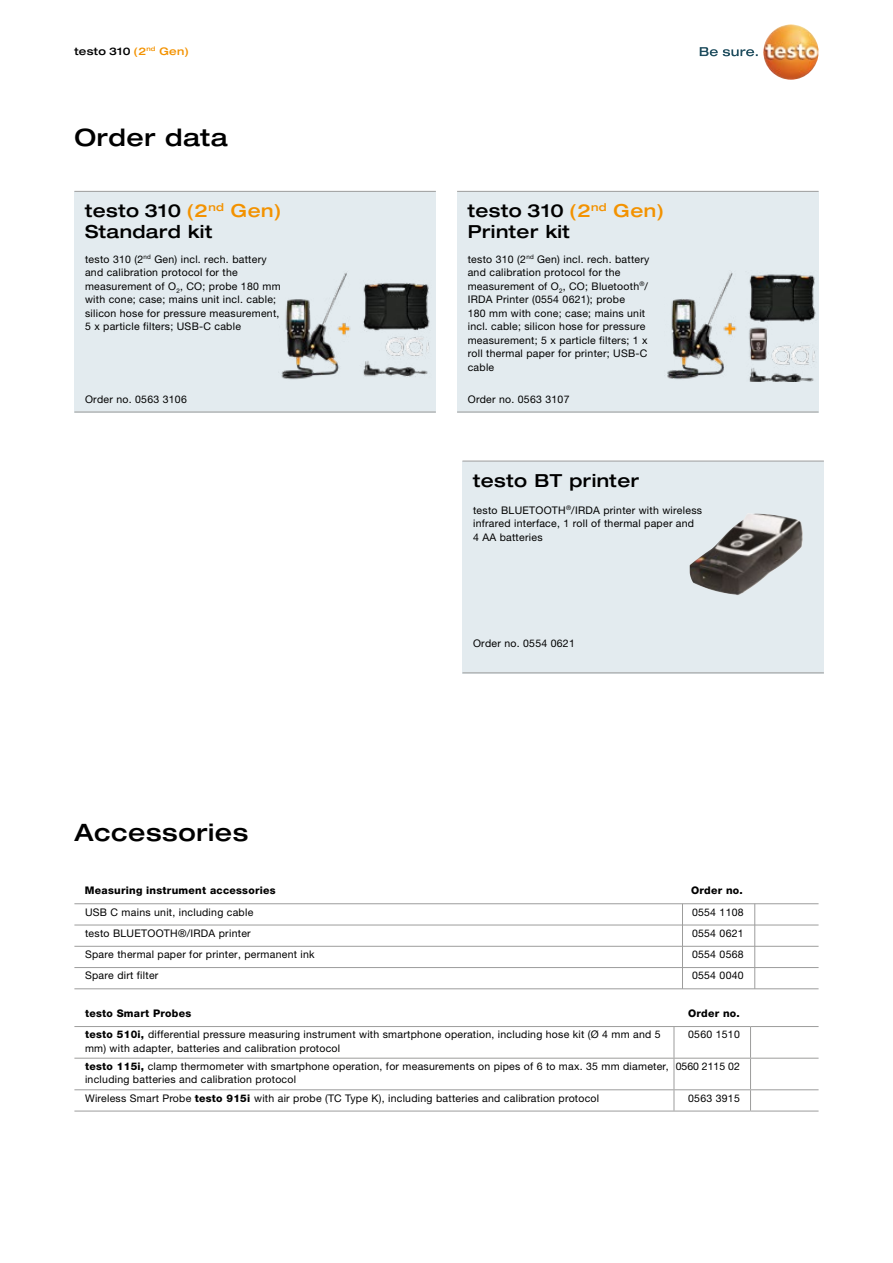
<style>
.page{position:relative;width:893px;height:1263px;background:#fff}
.page>*{position:absolute;margin:0;border:0;box-sizing:border-box;transform-origin:0 0}
.t1{font:500 expanded 24px "Helvetica Neue LTW1 G";letter-spacing:.025em;color:#000}
.t2{font:500 expanded 18px/21px "Helvetica Neue LTW1 G";letter-spacing:.025em;color:#000}
.t3{font:10.5px/13.5px "Helvetica Neue LTW1 G";letter-spacing:.025em;color:#000}
.t4{font:800 10.5px "Helvetica Neue LTW1 G";letter-spacing:.025em;color:#000}
.t5{font:500 expanded 10.5px "Helvetica Neue LTW1 G";letter-spacing:.025em;color:#000}
.t6{font:10.5px "Helvetica Neue LTW1 G";color:#000}
.s1{color:#f39200}
.s2{font-weight:800}
</style>
<div class="page">
<svg style="left:700px;top:47px;width:58px;height:9px"></svg>
<img style="left:763px;top:24px;width:56px;height:56px;border-radius:28px">
<div style="left:74px;top:191px;width:362px;height:221px;background:#e3ebef"></div>
<div style="left:462px;top:461px;width:362px;height:213px;background:#e3ebef"></div>
<hr style="left:74px;top:191px;width:362px;height:1px;background:#9d9d9c">
<hr style="left:462px;top:461px;width:362px;height:1px;background:#9d9d9c">
<hr style="left:74px;top:412px;width:362px;height:1px;background:#9d9d9c">
<hr style="left:462px;top:672px;width:362px;height:1px;background:#9d9d9c">
<img style="left:281px;top:272px;width:149px;height:108px">
<img style="left:690px;top:513px;width:113px;height:82px">
<div style="left:457px;top:191px;width:362px;height:221px;background:#e3ebef"></div>
<hr style="left:457px;top:191px;width:362px;height:1px;background:#9d9d9c">
<img style="left:667px;top:272px;width:149px;height:110px">
<hr style="left:457px;top:412px;width:362px;height:1px;background:#9d9d9c">
<hr style="left:74px;top:903px;width:745px;height:1px;background:#9d9d9c">
<hr style="left:74px;top:925px;width:745px;height:1px;background:#9d9d9c">
<hr style="left:74px;top:946px;width:745px;height:1px;background:#9d9d9c">
<hr style="left:74px;top:967px;width:745px;height:1px;background:#9d9d9c">
<svg style="left:682px;top:904px;width:1px;height:84px"></svg>
<svg style="left:754px;top:904px;width:1px;height:84px"></svg>
<hr style="left:74px;top:988px;width:745px;height:1px;background:#9d9d9c">
<hr style="left:74px;top:1026px;width:600px;height:1px;background:#9d9d9c">
<hr style="left:674px;top:1026px;width:76px;height:1px;background:#9d9d9c">
<hr style="left:674px;top:1027px;width:1px;height:31px;background:#9d9d9c">
<hr style="left:750px;top:1026px;width:69px;height:1px;background:#9d9d9c">
<hr style="left:750px;top:1027px;width:1px;height:31px;background:#9d9d9c">
<hr style="left:74px;top:1058px;width:600px;height:1px;background:#9d9d9c">
<hr style="left:674px;top:1058px;width:76px;height:1px;background:#9d9d9c">
<hr style="left:674px;top:1058px;width:1px;height:31px;background:#9d9d9c">
<hr style="left:750px;top:1058px;width:69px;height:1px;background:#9d9d9c">
<hr style="left:750px;top:1058px;width:1px;height:31px;background:#9d9d9c">
<hr style="left:74px;top:1089px;width:600px;height:1px;background:#9d9d9c">
<hr style="left:674px;top:1089px;width:76px;height:1px;background:#9d9d9c">
<svg style="left:674px;top:1090px;width:1px;height:21px"></svg>
<hr style="left:750px;top:1089px;width:69px;height:1px;background:#9d9d9c">
<svg style="left:750px;top:1090px;width:1px;height:21px"></svg>
<hr style="left:74px;top:1111px;width:600px;height:1px;background:#9d9d9c">
<hr style="left:674px;top:1111px;width:76px;height:1px;background:#9d9d9c">
<hr style="left:750px;top:1111px;width:69px;height:1px;background:#9d9d9c">
<p class="t5" style="left:74px;top:44px;width:116px">testo 310 <span class="s1">(2</span><sup>nd</sup> <span class="s1">Gen)</span></p>
<h1 class="t1" style="left:74px;top:122px;width:155px">Order data</h1>
<h2 class="t2" style="left:85px;top:199px;width:198px">testo 310 <span class="s1">(2</span><sup>nd</sup> <span class="s1">Gen)<br></span>Standard kit</h2>
<p class="t3" style="left:85px;top:252px;width:197px">testo 310 (2<sup>nd</sup> Gen) incl. rech. battery and calibration protocol for the measurement of O<sub>2</sub>, CO; probe 180 mm with cone; case; mains unit incl. cable; silicon hose for pressure measurement, 5 x particle filters; USB-C cable</p>
<p class="t3" style="left:85px;top:392px;width:103px">Order no. 0563 3106</p>
<h1 class="t1" style="left:74px;top:817px;width:175px">Accessories</h1>
<h2 class="t2" style="left:468px;top:199px;width:198px">testo 310 <span class="s1">(2</span><sup>nd</sup> <span class="s1">Gen)<br></span>Printer kit</h2>
<p class="t3" style="left:468px;top:252px;width:183px">testo 310 (2<sup>nd</sup> Gen) incl. rech. battery and calibration protocol for the measurement of O<sub>2</sub>, CO; Bluetooth<sup>®</sup>/<br>IRDA Printer (0554 0621); probe<br>180 mm with cone; case; mains unit incl. cable; silicon hose for pressure measurement; 5 x particle filters; 1 x roll thermal paper for printer; USB-C cable</p>
<p class="t3" style="left:468px;top:392px;width:103px">Order no. 0563 3107</p>
<h2 class="t2" style="left:473px;top:469px;width:168px">testo BT printer</h2>
<p class="t3" style="left:473px;top:503px;width:231px">testo BLUETOOTH<sup>®</sup>/IRDA printer with wireless infrared interface, 1 roll of thermal paper and<br>4 AA batteries</p>
<p class="t3" style="left:473px;top:636px;width:103px">Order no. 0554 0621</p>
<p class="t4" style="left:85px;top:884px;width:192px">Measuring instrument accessories</p>
<p class="t4" style="left:691px;top:884px;width:53px">Order no.</p>
<p class="t3" style="left:692px;top:901px;width:53px;line-height:21.3px;text-align:justify">0554 1108<br>0554 0621<br>0554 0568<br>0554 0040</p>
<p class="t3" style="left:85px;top:901px;width:231px;line-height:21.3px">USB C mains unit, including cable<br>testo BLUETOOTH®/IRDA printer<br>Spare thermal paper for printer, permanent ink<br>Spare dirt filter</p>
<p class="t4" style="left:85px;top:1007px;width:108px">testo Smart Probes</p>
<p class="t4" style="left:688px;top:1007px;width:53px">Order no.</p>
<p class="t3" style="left:85px;top:1028px;width:577px"><span class="s2">testo 510i,</span> differential pressure measuring instrument with smartphone operation, including hose kit (Ø 4 mm and 5 mm) with adapter, batteries and calibration protocol</p>
<p class="t3" style="left:688px;top:1028px;width:53px">0560 1510</p>
<p class="t3" style="left:85px;top:1059px;width:585px"><span class="s2">testo 115i,</span> clamp thermometer with smartphone operation, for measurements on pipes of 6 to max. 35 mm diameter, including batteries and calibration protocol</p>
<p class="t6" style="left:676px;top:1060px;width:66px">0560 2115 02</p>
<p class="t3" style="left:85px;top:1091px;width:516px">Wireless Smart Probe <span class="s2">testo 915i</span> with air probe (TC Type K), including batteries and calibration protocol</p>
<p class="t3" style="left:688px;top:1091px;width:53px">0563 3915</p>
</div>
